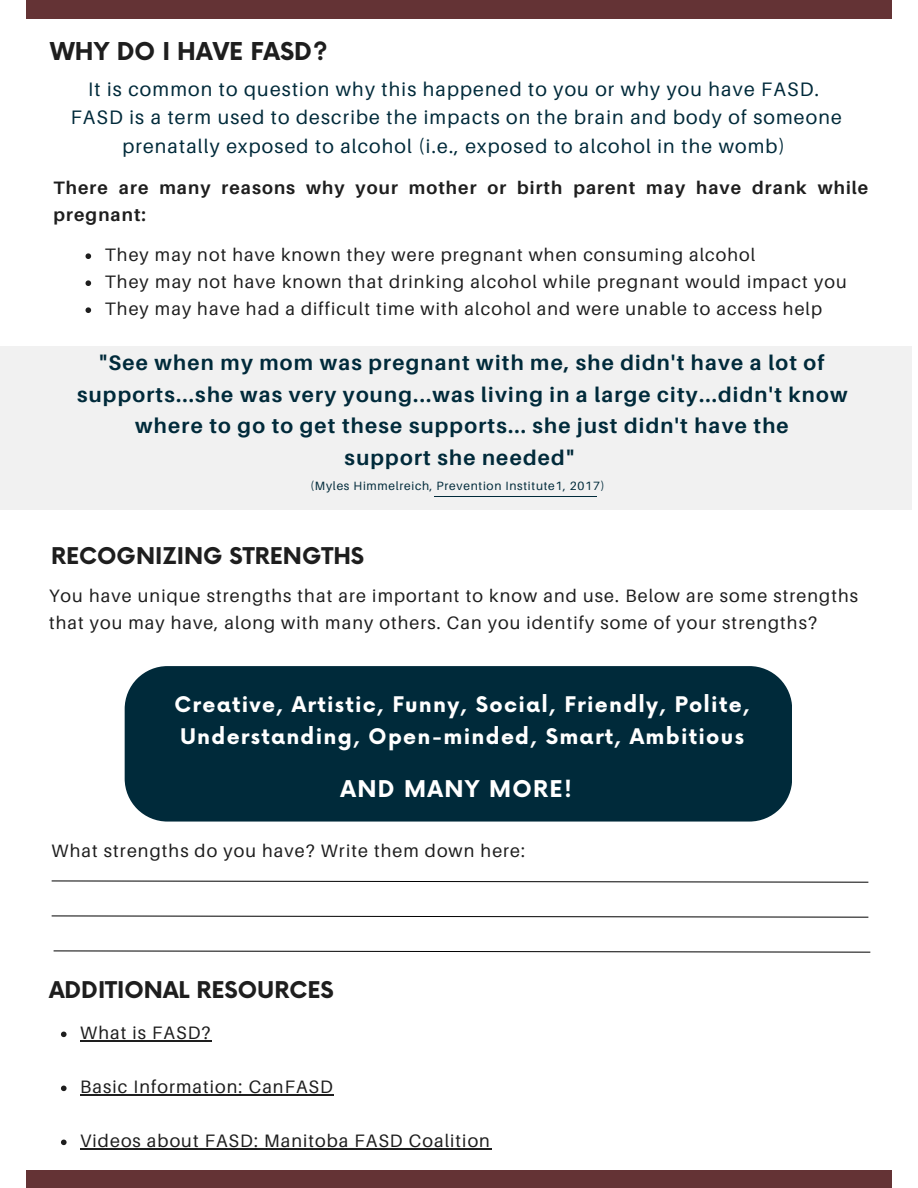
<style>
.page{position:relative;width:918px;height:1188px;background:#fff}
.page>*{position:absolute;margin:0;border:0;box-sizing:border-box;transform-origin:0 0}
.t1{font:700 24px "Now";color:#1e1e1e}
.t2{font:700 22.5px "Now";color:#1e1e1e}
.t3{font:700 22.5px "Now";letter-spacing:.06em;color:#fff}
.t4{font:700 21px/31.5px "Aileron";letter-spacing:.06em;color:#002a3a;text-align:center}
.t5{font:700 21px/32px "Now";letter-spacing:.06em;color:#fff}
.t6{font:19.5px/28.2px "Aileron";letter-spacing:.06em;color:#002a3a;text-align:center}
.t7{font:18px/27px "Aileron";letter-spacing:.06em;color:#1e1e1e}
.t8{font:700 18px/27px "Aileron";letter-spacing:.06em;color:#1e1e1e}
.t9{font:12px "Aileron";letter-spacing:.06em;color:#002a3a}
</style>
<div class="page">
<svg style="left:86px;top:253px;width:5px;height:6px"></svg>
<svg style="left:86px;top:280px;width:5px;height:6px"></svg>
<svg style="left:86px;top:307px;width:5px;height:6px"></svg>
<svg style="left:61px;top:1086px;width:6px;height:5px"></svg>
<hr style="left:80px;top:1094px;width:254px;height:2px;background:#1e1e1e">
<svg style="left:61px;top:1032px;width:6px;height:5px"></svg>
<hr style="left:80px;top:1040px;width:131px;height:2px;background:#1e1e1e">
<div style="left:27px;top:0;width:865px;height:18px;background:#643335"></div>
<div style="left:27px;top:1170px;width:865px;height:18px;background:#643335"></div>
<svg style="left:52px;top:880px;width:816px;height:3px"></svg>
<svg style="left:52px;top:915px;width:816px;height:3px"></svg>
<svg style="left:54px;top:950px;width:816px;height:3px"></svg>
<svg style="left:61px;top:1140px;width:6px;height:5px"></svg>
<hr style="left:80px;top:1148px;width:411px;height:2px;background:#1e1e1e">
<div style="left:125px;top:666px;width:667px;height:155px;background:#002a3a"></div>
<div style="left:0;top:346px;width:913px;height:164px;background:#f1f1f1"></div>
<hr style="left:434px;top:496px;width:163px;height:1px;background:#002a3a">
<p class="t1" style="left:50px;top:39px;width:279px">WHY DO I HAVE FASD?</p>
<p class="t6" style="left:88px;top:75px;width:732px">It is common to question why this happened to you or why you have FASD.</p>
<p class="t6" style="left:71px;top:103px;width:773px">FASD is a term used to describe the impacts on the brain and body of someone prenatally exposed to alcohol (i.e., exposed to alcohol in the womb)</p>
<p class="t8" style="left:54px;top:173px;width:816px">There are many reasons why your mother or birth parent may have drank while pregnant:</p>
<p class="t7" style="left:105px;top:241px;width:652px">They may not have known they were pregnant when consuming alcohol</p>
<p class="t7" style="left:105px;top:268px;width:743px">They may not have known that drinking alcohol while pregnant would impact you<br>They may have had a difficult time with alcohol and were unable to access help</p>
<p class="t4" style="left:77px;top:347px;width:772px">"See when my mom was pregnant with me, she didn't have a lot of supports...she was very young...was living in a large city...didn't know where to go to get these supports... she just didn't have the</p>
<p class="t4" style="left:345px;top:441px;width:231px">support she needed"</p>
<p class="t9" style="left:310px;top:478px;width:295px">(Myles Himmelreich, Prevention Institute1, 2017)</p>
<p class="t2" style="left:51px;top:543px;width:315px">RECOGNIZING STRENGTHS</p>
<p class="t7" style="left:49px;top:582px;width:811px">You have unique strengths that are important to know and use. Below are some strengths that you may have, along with many others. Can you identify some of your strengths?</p>
<p class="t5" style="left:174px;top:689px;width:577px">Creative, Artistic, Funny, Social, Friendly, Polite,<br>Understanding, Open-minded, Smart, Ambitious</p>
<p class="t3" style="left:340px;top:777px;width:233px">AND MANY MORE!</p>
<p class="t7" style="left:52px;top:837px;width:475px">What strengths do you have? Write them down here:</p>
<p class="t2" style="left:49px;top:978px;width:286px">ADDITIONAL RESOURCES</p>
<p class="t7" style="left:80px;top:1019px;width:132px">What is FASD?</p>
<p class="t7" style="left:80px;top:1073px;width:254px">Basic Information: CanFASD</p>
<p class="t7" style="left:80px;top:1127px;width:411px">Videos about FASD: Manitoba FASD Coalition</p>
</div>
